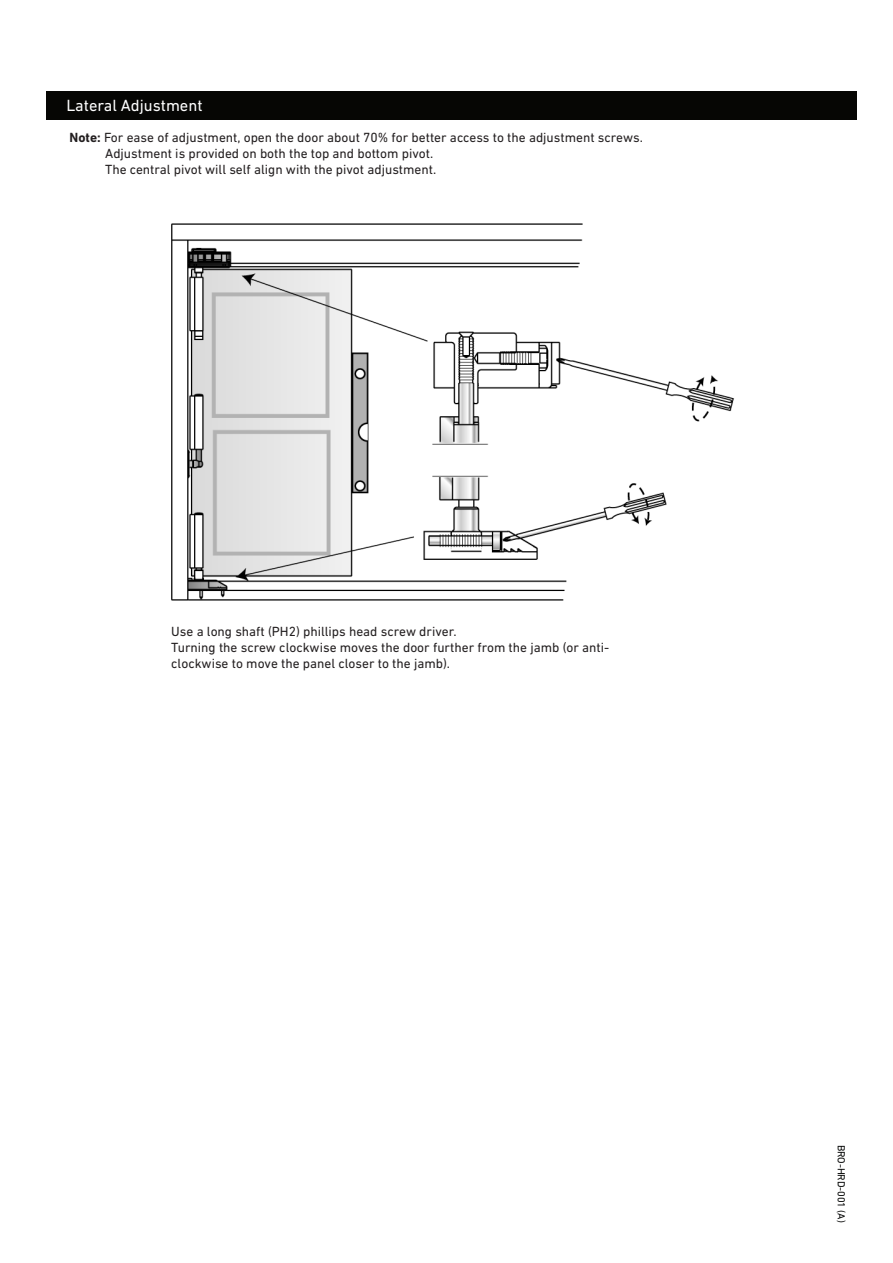
<style>
.page{position:relative;width:893px;height:1263px;background:#fff}
.page>*{position:absolute;margin:0;border:0;box-sizing:border-box;transform-origin:0 0}
.t1{font:16.5px "DIN Next LT Pro";color:#fff}
.t2{font:13.5px/16.2px "DIN Next LT Pro";color:#231f20}
.t3{font:10.5px "DIN Next LT Pro";letter-spacing:-.01em;color:#050605}
.s1{font-weight:700}
</style>
<div class="page">
<div style="left:47px;top:91px;width:810px;height:29px;background:#060604"></div>
<img style="left:171px;top:223px;width:563px;height:378px">
<p class="t1" style="left:66px;top:96px;width:138px">Lateral Adjustment</p>
<p class="t2" style="left:70px;top:129px;width:575px"><span class="s1">Note:</span> For ease of adjustment, open the door about 70% for better access to the adjustment screws.</p>
<p class="t2" style="left:105px;top:145px;width:330px">Adjustment is provided on both the top and bottom pivot.</p>
<p class="t2" style="left:105px;top:161px;width:333px">The central pivot will self align with the pivot adjustment.</p>
<p class="t2" style="left:171px;top:623px;width:287px">Use a long shaft (PH2) phillips head screw driver.</p>
<p class="t2" style="left:171px;top:639px;width:440px">Turning the screw clockwise moves the door further from the jamb (or anti&shy;clockwise to move the panel closer to the jamb).</p>
<p class="t3" style="left:847px;top:1145px;width:79px;rotate:90deg">BRO-HRD-001 (A)</p>
</div>
